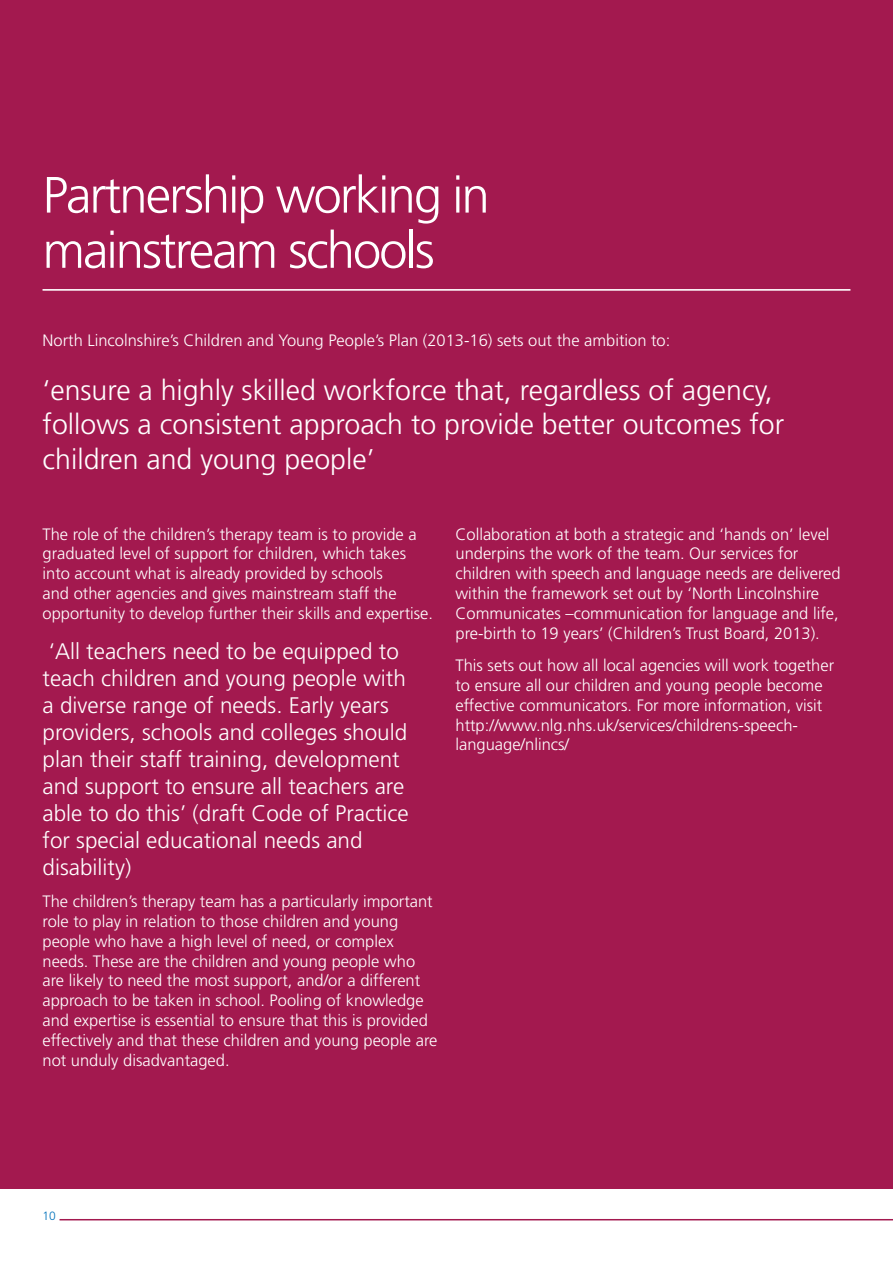
<style>
.page{position:relative;width:893px;height:1263px;background:#fff}
.page>*{position:absolute;margin:0;border:0;box-sizing:border-box;transform-origin:0 0}
.t1{font:300 51px/55.2px "Frutiger LT Std";letter-spacing:-.04em;color:#fff}
.t2{font:300 28.5px/34.2px "Frutiger LT Std";color:#fff}
.t3{font:300 22.5px/27px "Frutiger LT Std";color:#fff}
.t4{font:300 16.5px/19.8px "Frutiger LT Std";color:#fff}
.t5{font:300 12px "Frutiger LT Std";color:#0072bb}
</style>
<div class="page">
<hr style="left:60px;top:1219px;width:833px;height:1px;background:#a3194f">
<div style="left:0;top:0;width:893px;height:1188px;background:#a3194f"></div>
<hr style="left:43px;top:289px;width:807px;height:2px;background:#fff">
<h1 class="t1" style="left:43px;top:168px;width:449px">Partnership working in mainstream schools</h1>
<p class="t4" style="left:43px;top:331px;width:629px">North Lincolnshire’s Children and Young People’s Plan (2013-16) sets out the ambition to:</p>
<h2 class="t2" style="left:43px;top:374px;width:743px">‘ensure a highly skilled workforce that, regardless of agency, follows a consistent approach to provide better outcomes for children and young people’</h2>
<p class="t4" style="left:43px;top:524px;width:392px">The role of the children’s therapy team is to provide a graduated level of support for children, which takes into account what is already provided by schools<br>and other agencies and gives mainstream staff the opportunity to develop further their skills and expertise.</p>
<p class="t3" style="left:43px;top:638px;width:368px">‘All teachers need to be equipped to teach children and young people with a diverse range of needs. Early years providers, schools and colleges should plan their staff training, development and support to ensure all teachers are able to do this’ (draft Code of Practice for special educational needs and disability)</p>
<p class="t4" style="left:43px;top:892px;width:396px">The children’s therapy team has a particularly important role to play in relation to those children and young people who have a high level of need, or complex needs. These are the children and young people who are likely to need the most support, and/or a different approach to be taken in school. Pooling of knowledge and expertise is essential to ensure that this is provided effectively and that these children and young people are not unduly disadvantaged.</p>
<p class="t4" style="left:455px;top:524px;width:387px">Collaboration at both a strategic and ‘hands on’ level underpins the work of the team. Our services for children with speech and language needs are delivered within the framework set out by ‘North Lincolnshire Communicates –communication for language and life, pre-birth to 19 years’ (Children’s Trust Board, 2013).</p>
<p class="t4" style="left:455px;top:656px;width:380px">This sets out how all local agencies will work together to ensure all our children and young people become effective communicators. For more information, visit http://www.nlg.nhs.uk/services/childrens-speech&shy;language/nlincs/</p>
<p class="t5" style="left:43px;top:1209px;width:15px">10</p>
</div>
